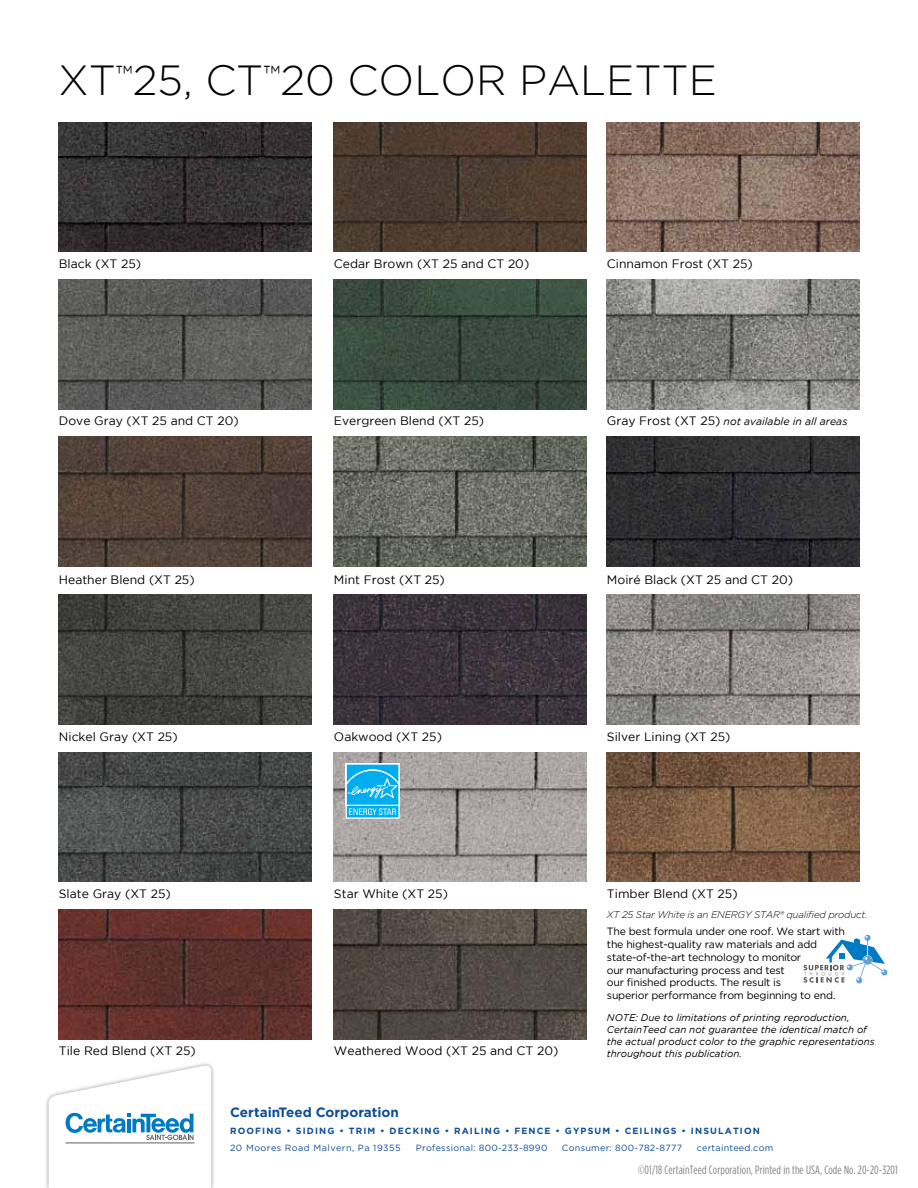
<style>
.page{position:relative;width:918px;height:1188px;background:#fff}
.page>*{position:absolute;margin:0;border:0;box-sizing:border-box;transform-origin:0 0}
.t1{font:300 42px "Gotham";color:#000}
.t2{font:700 13.5px "Gotham";letter-spacing:.005em;color:#0e4e96}
.t3{font:12.15px "Gotham";color:#000}
.t4{font:12px "Gotham Condensed";letter-spacing:.01em;color:#808285}
.t5{font:10.65px/12.9px "Gotham";letter-spacing:-.02em;color:#000}
.t6{font:italic 10.5px "Gotham";color:#000}
.t7{font:italic 9.9px/12px "Gotham";color:#000}
.t8{font:italic 300 9.75px "Gotham";letter-spacing:-.02em;color:#000}
.t9{font:700 9px "Gotham";letter-spacing:.125em;color:#0e4e96}
.t10{font:9px "Gotham";letter-spacing:.03em;color:#0e4e96}
.t11{font:9px "Gotham";letter-spacing:.055em;color:#0e4e96}
.s1{font-style:normal;font-size:12.15px}
</style>
<div class="page">
<svg style="left:803px;top:935px;width:84px;height:48px"></svg>
<div style="left:44px;top:1061px;width:172px;height:127px;background:#000;opacity:.41"></div>
<svg style="left:49px;top:1064px;width:162px;height:124px"></svg>
<img style="left:607px;top:122px;width:252px;height:130px">
<img style="left:607px;top:437px;width:252px;height:130px">
<img style="left:607px;top:280px;width:252px;height:129px">
<img style="left:334px;top:122px;width:252px;height:130px">
<img style="left:334px;top:437px;width:252px;height:130px">
<img style="left:334px;top:280px;width:252px;height:129px">
<img style="left:59px;top:122px;width:252px;height:130px">
<img style="left:59px;top:437px;width:252px;height:130px">
<img style="left:59px;top:280px;width:252px;height:129px">
<img style="left:607px;top:595px;width:252px;height:129px">
<img style="left:607px;top:752px;width:252px;height:130px">
<img style="left:334px;top:595px;width:252px;height:129px">
<img style="left:334px;top:752px;width:252px;height:130px">
<img style="left:334px;top:910px;width:252px;height:129px">
<img style="left:59px;top:595px;width:252px;height:129px">
<img style="left:59px;top:752px;width:252px;height:130px">
<img style="left:59px;top:910px;width:252px;height:129px">
<div style="left:346px;top:763px;width:54px;height:43px;background:#b2e6fa"></div>
<svg style="left:346px;top:765px;width:54px;height:54px;background:#3abff1"></svg>
<h1 class="t1" style="left:58px;top:57px;width:660px">XT<sup>™</sup>25, CT<sup>™</sup>20 COLOR PALETTE</h1>
<p class="t3" style="left:59px;top:257px;width:84px">Black (XT 25)</p>
<p class="t3" style="left:334px;top:257px;width:197px">Cedar Brown (XT 25 and CT 20)</p>
<p class="t3" style="left:59px;top:414px;width:181px">Dove Gray (XT 25 and CT 20)</p>
<p class="t3" style="left:334px;top:414px;width:152px">Evergreen Blend (XT 25)</p>
<p class="t3" style="left:607px;top:257px;width:147px">Cinnamon Frost (XT 25)</p>
<p class="t6" style="left:607px;top:416px;width:242px"><span class="s1">Gray Frost (XT 25)</span> not available in all areas</p>
<p class="t3" style="left:59px;top:573px;width:137px">Heather Blend (XT 25)</p>
<p class="t3" style="left:334px;top:573px;width:112px">Mint Frost (XT 25)</p>
<p class="t3" style="left:59px;top:730px;width:120px">Nickel Gray (XT 25)</p>
<p class="t3" style="left:334px;top:730px;width:109px">Oakwood (XT 25)</p>
<p class="t3" style="left:607px;top:573px;width:188px">Moiré Black (XT 25 and CT 20)</p>
<p class="t3" style="left:607px;top:730px;width:125px">Silver Lining (XT 25)</p>
<p class="t3" style="left:59px;top:887px;width:113px">Slate Gray (XT 25)</p>
<p class="t3" style="left:334px;top:887px;width:116px">Star White (XT 25)</p>
<p class="t3" style="left:59px;top:1044px;width:139px">Tile Red Blend (XT 25)</p>
<p class="t3" style="left:334px;top:1044px;width:226px">Weathered Wood (XT 25 and CT 20)</p>
<p class="t3" style="left:607px;top:887px;width:132px">Timber Blend (XT 25)</p>
<p class="t5" style="left:607px;top:925px;width:240px">The best formula under one roof. We start with the highest-quality raw materials and add state-of-the-art technology to monitor<br>our manufacturing process and test<br>our finished products. The result is<br>superior performance from beginning to end.</p>
<p class="t8" style="left:607px;top:908px;width:262px">XT 25 Star White is an ENERGY STAR® qualified product.</p>
<p class="t7" style="left:607px;top:1012px;width:269px">NOTE: Due to limitations of printing reproduction, CertainTeed can not guarantee the identical match of the actual product color to the graphic representations throughout this publication.</p>
<p class="t2" style="left:230px;top:1103px;width:170px">CertainTeed Corporation</p>
<p class="t9" style="left:230px;top:1125px;width:531px">ROOFING • SIDING • TRIM • DECKING • RAILING • FENCE • GYPSUM • CEILINGS • INSULATION</p>
<p class="t11" style="left:230px;top:1142px;width:172px">20 Moores Road Malvern, Pa 19355</p>
<p class="t10" style="left:416px;top:1142px;width:133px">Professional: 800-233-8990</p>
<p class="t10" style="left:562px;top:1142px;width:122px">Consumer: 800-782-8777</p>
<p class="t10" style="left:697px;top:1142px;width:78px">certainteed.com</p>
<p class="t4" style="left:638px;top:1163px;width:261px">©01/18 CertainTeed Corporation, Printed in the USA, Code No. 20-20-3201</p>
</div>
